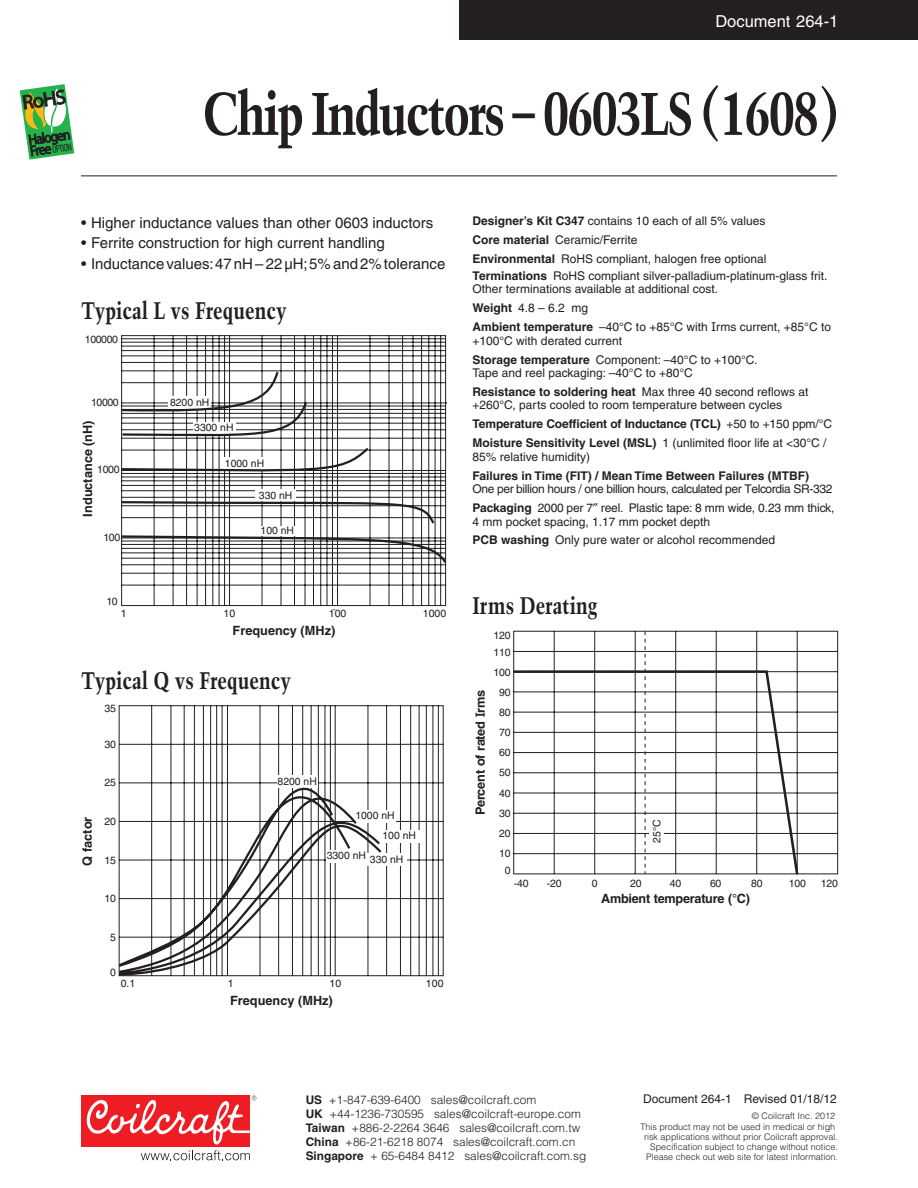
<style>
.page{position:relative;width:918px;height:1188px;background:#fff}
.page>*{position:absolute;margin:0;border:0;box-sizing:border-box;transform-origin:0 0}
.Headline{font:700 condensed 60px "Trump Mediaeval";letter-spacing:-.04em;color:#231f20}
.Subhead_-_16_Point_T{font:700 condensed 24px "Trump Mediaeval";color:#231f20}
.Document_number{font:16.5px "Helvetica";color:#fff}
.Bullet{font:15px "Helvetica";color:#231f20}
.t1{font:700 12.75px "Helvetica";color:#231f20}
.t2{font:700 12.75px "Helvetica";letter-spacing:-.02em;color:#231f20}
.t3{font:700 12.75px "Glypha";color:#231f20}
.Points{font:12px/13.5px "Helvetica";color:#231f20}
.Points-2{font:12px/13.5px "Helvetica";letter-spacing:-.03em;color:#231f20}
.Points-3{font:700 12px "Helvetica";letter-spacing:-.01em;color:#231f20}
.t4{font:300 11.85px "Helvetica";color:#231f20}
.t5{font:700 11.85px/14.1px "Helvetica";color:#231f20}
.t6{font:10.5px/20.1px "Helvetica";letter-spacing:-.02em;color:#231f20}
.t7{font:10.35px "Helvetica";color:#231f20}
.t8{font:300 9px/9.9px "Helvetica";color:#231f20;text-align:right}
.s1{font-weight:700}
.s2{font-family:"Verdana"}
.s3{font-weight:400}
</style>
<div class="page">
<div style="left:459px;top:0;width:459px;height:40px;background:#231f20"></div>
<div style="left:81px;top:1096px;width:169px;height:51px;background:#ee1d23"></div>
<svg style="left:86px;top:1096px;width:170px;height:64px"></svg>
<hr style="left:81px;top:176px;width:756px;height:1px;background:#231f20">
<svg style="left:20px;top:84px;width:54px;height:76px"></svg>
<svg style="left:121px;top:335px;width:325px;height:271px"></svg>
<svg style="left:121px;top:369px;width:326px;height:196px"></svg>
<svg style="left:118px;top:705px;width:326px;height:271px"></svg>
<div style="left:355px;top:810px;width:40px;height:12px;background:#fff"></div>
<div style="left:367px;top:854px;width:40px;height:12px;background:#fff"></div>
<div style="left:379px;top:830px;width:41px;height:12px;background:#fff"></div>
<svg style="left:118px;top:718px;width:266px;height:259px"></svg>
<svg style="left:513px;top:630px;width:325px;height:245px"></svg>
<div style="left:650px;top:817px;width:14px;height:29px;background:#fff"></div>
<p class="Document_number" style="left:715px;top:11px;width:124px">Document 264-1</p>
<p class="Headline" style="left:202px;top:76px;width:638px">Chip Inductors – 0603LS (1608)</p>
<p class="Bullet" style="left:81px;top:214px;width:354px">• Higher inductance values than other 0603 inductors</p>
<p class="Bullet" style="left:81px;top:234px;width:305px">• Ferrite construction for high current handling</p>
<p class="Bullet" style="left:81px;top:255px;width:366px">• Inductance values:47 nH– 22 µH;5%and 2%tolerance</p>
<p class="Subhead_-_16_Point_T" style="left:81px;top:296px;width:207px">Typical L vs Frequency</p>
<p class="t6" style="left:85px;top:329px;width:35px">100000</p>
<p class="t6" style="left:91px;top:393px;width:29px">10000</p>
<p class="t1" style="left:80px;top:517px;width:98px;rotate:-90deg">Inductance (nH)</p>
<p class="t6" style="left:97px;top:460px;width:24px">1000</p>
<p class="t6" style="left:104px;top:527px;width:18px">100</p>
<p class="t6" style="left:106px;top:591px;width:13px">10</p>
<p class="t7" style="left:170px;top:397px;width:41px">8200 nH</p>
<p class="t7" style="left:194px;top:422px;width:41px">3300 nH</p>
<p class="t7" style="left:225px;top:457px;width:41px">1000 nH</p>
<p class="t7" style="left:259px;top:490px;width:35px">330 nH</p>
<p class="t7" style="left:261px;top:524px;width:35px">100 nH</p>
<p class="t6" style="left:121px;top:603px;width:7px">1</p>
<p class="t6" style="left:224px;top:603px;width:13px">10</p>
<p class="t6" style="left:329px;top:603px;width:19px">100</p>
<p class="t6" style="left:423px;top:603px;width:25px">1000</p>
<p class="t1" style="left:233px;top:623px;width:104px">Frequency (MHz)</p>
<p class="Subhead_-_16_Point_T" style="left:81px;top:666px;width:212px">Typical Q vs Frequency</p>
<p class="t1" style="left:79px;top:866px;width:50px;rotate:-90deg">Q factor</p>
<p class="t6" style="left:104px;top:698px;width:13px">35</p>
<p class="t6" style="left:104px;top:734px;width:13px">30</p>
<p class="t6" style="left:104px;top:772px;width:13px">25</p>
<p class="t6" style="left:104px;top:811px;width:13px">20</p>
<p class="t6" style="left:104px;top:850px;width:13px">15</p>
<p class="t6" style="left:104px;top:888px;width:13px">10</p>
<p class="t6" style="left:110px;top:927px;width:7px">5</p>
<p class="t6" style="left:110px;top:963px;width:7px">0</p>
<p class="t7" style="left:278px;top:776px;width:41px">8200 nH</p>
<p class="t7" style="left:355px;top:810px;width:41px">1000 nH</p>
<p class="t7" style="left:370px;top:853px;width:35px">330 nH</p>
<p class="t7" style="left:383px;top:830px;width:35px">100 nH</p>
<p class="t7" style="left:327px;top:850px;width:41px">3300 nH</p>
<p class="t6" style="left:121px;top:973px;width:16px">0.1</p>
<p class="t6" style="left:228px;top:973px;width:7px">1</p>
<p class="t6" style="left:330px;top:973px;width:13px">10</p>
<p class="t6" style="left:426px;top:973px;width:19px">100</p>
<p class="t1" style="left:230px;top:993px;width:104px">Frequency (MHz)</p>
<p class="Points" style="left:472px;top:214px;width:295px"><span class="s1">Designer’s Kit C347</span> contains 10 each of all 5% values</p>
<p class="Points" style="left:472px;top:233px;width:167px"><span class="s1">Core material</span> Ceramic/Ferrite</p>
<p class="Points" style="left:472px;top:252px;width:296px"><span class="s1">Environmental</span> RoHS compliant, halogen free optional</p>
<p class="Points" style="left:472px;top:269px;width:357px"><span class="s1">Terminations</span> RoHS compliant silver-palladium-platinum-glass frit.<br>Other terminations available at additional cost.</p>
<p class="Points" style="left:472px;top:301px;width:117px"><span class="s1">Weight</span> 4.8 – 6.2 mg</p>
<p class="Points" style="left:472px;top:320px;width:360px"><span class="s1">Ambient temperature</span> –40°C to +85°C with <span class="s2">I</span>rms current, +85°C to +100°C with derated current</p>
<p class="Points" style="left:472px;top:353px;width:287px"><span class="s1">Storage temperature</span> Component: –40°C to +100°C.<br>Tape and reel packaging: –40°C to +80°C</p>
<p class="Points" style="left:472px;top:385px;width:337px"><span class="s1">Resistance to soldering heat</span> Max three 40 second reflows at +260°C, parts cooled to room temperature between cycles</p>
<p class="Points-3" style="left:472px;top:417px;width:361px">Temperature Coefficient of Inductance (TCL) <span class="s3">+50 to +150 ppm/°C</span></p>
<p class="Points" style="left:472px;top:436px;width:356px"><span class="s1">Moisture Sensitivity Level (MSL)</span> 1 (unlimited floor life at &lt;30°C /<br>85% relative humidity)</p>
<p class="Points-2" style="left:472px;top:469px;width:361px"><span class="s1">Failures in Time (FIT) / Mean Time Between Failures (MTBF)<br></span>One per billion hours / one billion hours, calculated per Telcordia SR-332</p>
<p class="Points" style="left:472px;top:501px;width:364px"><span class="s1">Packaging</span> 2000 per 7 reel. Plastic tape: 8 mm wide, 0.23 mm thick,<br>4 mm pocket spacing, 1.17 mm pocket depth</p>
<p class="Points" style="left:472px;top:533px;width:304px"><span class="s1">PCB washing</span> Only pure water or alcohol recommended</p>
<p class="Subhead_-_16_Point_T" style="left:472px;top:591px;width:127px">Irms Derating</p>
<p class="t2" style="left:472px;top:815px;width:126px;rotate:-90deg">Percent of rated rms</p>
<p class="t3" style="left:472px;top:717px;width:6px;rotate:-90deg">I</p>
<p class="t6" style="left:493px;top:626px;width:19px;line-height:17px">120<br>110</p>
<p class="t6" style="left:493px;top:662px;width:19px;text-align:center">100<br>90<br>80<br>70<br>60<br>50<br>40<br>30<br>20<br>10</p>
<p class="t6" style="left:505px;top:860px;width:7px">0</p>
<p class="t6" style="left:647px;top:843px;width:24px;rotate:-90deg">25°C</p>
<p class="t6" style="left:514px;top:873px;width:16px">-40</p>
<p class="t6" style="left:547px;top:873px;width:16px">-20</p>
<p class="t6" style="left:592px;top:873px;width:7px">0</p>
<p class="t6" style="left:630px;top:873px;width:13px">20</p>
<p class="t6" style="left:670px;top:873px;width:13px">40</p>
<p class="t6" style="left:710px;top:873px;width:13px">60</p>
<p class="t6" style="left:751px;top:873px;width:13px">80</p>
<p class="t6" style="left:789px;top:873px;width:19px">100</p>
<p class="t6" style="left:821px;top:873px;width:19px">120</p>
<p class="t2" style="left:601px;top:891px;width:150px">Ambient temperature (°C)</p>
<p class="t4" style="left:329px;top:1092px;width:209px">+1-847-639-6400 sales@coilcraft.com</p>
<p class="t4" style="left:329px;top:1106px;width:253px">+44-1236-730595 sales@coilcraft-europe.com</p>
<p class="t4" style="left:352px;top:1121px;width:230px">+886-2-2264 3646 sales@coilcraft.com.tw</p>
<p class="t4" style="left:345px;top:1135px;width:232px">+86-21-6218 8074 sales@coilcraft.com.cn</p>
<p class="t4" style="left:370px;top:1149px;width:218px">+ 65-6484 8412 sales@coilcraft.com.sg</p>
<p class="t5" style="left:306px;top:1093px;width:59px">US<br>UK<br>Taiwan<br>China<br>Singapore</p>
<p class="Points" style="left:643px;top:1092px;width:195px">Document 264-1 Revised 01/18/12</p>
<p class="t8" style="left:640px;top:1110px;width:196px;line-height:11.4px">© Coilcraft Inc. 2012<br>This product may not be used in medical or high</p>
<p class="t8" style="left:644px;top:1132px;width:195px">risk applications without prior Coilcraft approval.<br>Specification subject to change without notice.<br>Please check out web site for latest information.</p>
</div>
